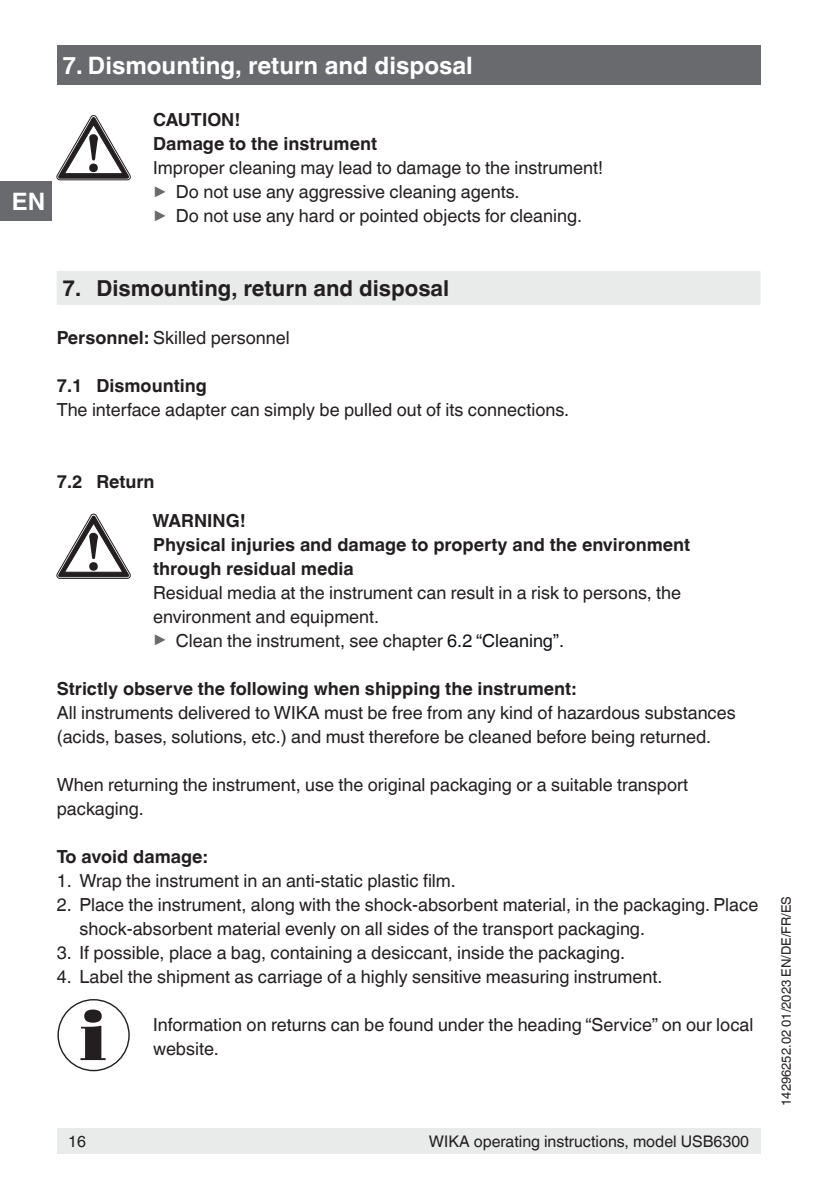
<style>
.page{position:relative;width:840px;height:1191px;background:#fff}
.page>*{position:absolute;margin:0;border:0;box-sizing:border-box;transform-origin:0 0}
.t1{font:700 24px "Helvetica World";color:#fff}
.t2{font:700 22px "Helvetica World";color:#231f20}
.t3{font:18px/24px "Helvetica World";color:#231f20}
.t4{font:700 18px/24px "Helvetica World";color:#231f20}
.t5{font:16px "Helvetica World";color:#231f20}
.t6{font:13px "Helvetica World";color:#231f20}
.s1{font-size:17.8px;color:#696a6e}
.s2{font-weight:700}
.s3{color:#101218}
</style>
<div class="page">
<div style="left:57px;top:45px;width:703px;height:40px;background:#696a6e"></div>
<div style="left:57px;top:1128px;width:703px;height:26px;background:#e9eaea"></div>
<div style="left:0;top:181px;width:51px;height:40px;background:#696a6e"></div>
<div style="left:57px;top:271px;width:703px;height:34px;background:#e9eaea"></div>
<svg style="left:57px;top:115px;width:73px;height:65px"></svg>
<svg style="left:57px;top:514px;width:73px;height:64px"></svg>
<svg style="left:80px;top:1009px;width:26px;height:51px"></svg>
<div style="left:57px;top:999px;width:73px;height:72px;border:1px solid #231f20;border-radius:50%"></div>
<h1 class="t1" style="left:12px;top:188px;width:35px">EN</h1>
<h1 class="t1" style="left:62px;top:51px;width:411px">7. Dismounting, return and disposal</h1>
<p class="t4" style="left:153px;top:108px;width:225px">CAUTION!<br>Damage to the instrument</p>
<p class="t3" style="left:153px;top:156px;width:451px">Improper cleaning may lead to damage to the instrument! <span class="s1">▶</span> Do not use any aggressive cleaning agents.<br><span class="s1">▶</span> Do not use any hard or pointed objects for cleaning.</p>
<p class="t2" style="left:62px;top:276px;width:388px">7. Dismounting, return and disposal</p>
<p class="t3" style="left:57px;top:326px;width:234px"><span class="s2">Personnel:</span> Skilled personnel</p>
<p class="t4" style="left:57px;top:374px;width:151px">7.1 Dismounting</p>
<p class="t3" style="left:57px;top:398px;width:513px">The interface adapter can simply be pulled out of its connections.</p>
<p class="t4" style="left:152px;top:463px;width:95px;line-height:38px;text-indent:-96px">7.2 Return<br>WARNING!</p>
<p class="t4" style="left:153px;top:532px;width:538px">Physical injuries and damage to property and the environment through residual media</p>
<p class="t3" style="left:153px;top:580px;width:529px">Residual media at the instrument can result in a risk to persons, the environment and equipment.<br><span class="s1">▶</span> Clean the instrument, see chapter <span class="s3">6.2 “Cleaning”</span>.</p>
<p class="t4" style="left:57px;top:676px;width:520px">Strictly observe the following when shipping the instrument:</p>
<p class="t3" style="left:57px;top:700px;width:680px">All instruments delivered to WIKA must be free from any kind of hazardous substances (acids, bases, solutions, etc.) and must therefore be cleaned before being returned.</p>
<p class="t3" style="left:57px;top:772px;width:632px">When returning the instrument, use the original packaging or a suitable transport packaging.</p>
<p class="t4" style="left:57px;top:844px;width:152px">To avoid damage:</p>
<p class="t3" style="left:57px;top:868px;width:400px">1. Wrap the instrument in an anti-static plastic film.</p>
<p class="t3" style="left:79px;top:892px;width:680px;text-indent:-23px">2. Place the instrument, along with the shock-absorbent material, in the packaging. Place shock-absorbent material evenly on all sides of the transport packaging.</p>
<p class="t3" style="left:57px;top:940px;width:569px">3. If possible, place a bag, containing a desiccant, inside the packaging.</p>
<p class="t3" style="left:57px;top:964px;width:607px">4. Label the shipment as carriage of a highly sensitive measuring instrument.</p>
<p class="t3" style="left:153px;top:1012px;width:601px">Information on returns can be found under the heading “Service” on our local website.</p>
<p class="t5" style="left:68px;top:1132px;width:19px">16</p>
<p class="t5" style="left:428px;top:1132px;width:321px">WIKA operating instructions, model USB6300</p>
<p class="t6" style="left:778px;top:1106px;width:211px;rotate:-90deg">14296252.02 01/2023 EN/DE/FR/ES</p>
</div>
